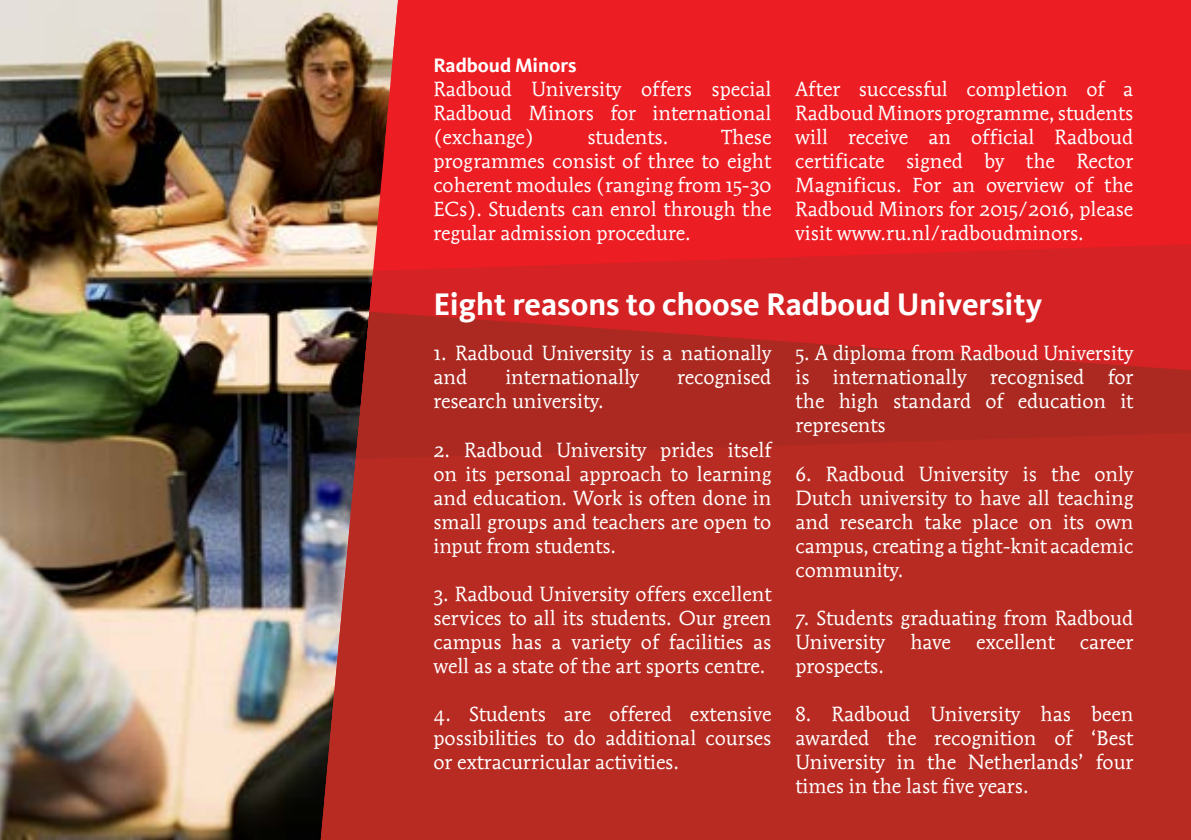
<style>
.page{position:relative;width:1191px;height:840px;background:#fff}
.page>*{position:absolute;margin:0;border:0;box-sizing:border-box;transform-origin:0 0}
.t1{font:700 32px "Kievit";color:#fff}
.t2{font:20px/24px "Mendoza Roman OSITCTT Book";color:#fff;text-align:justify}
.t3{font:700 20px "Kievit";color:#fff}
</style>
<div class="page">
<img style="left:0;top:0;width:321px;height:839px">
<svg style="left:321px;top:178px;width:870px;height:133px;background:#e0272b"></svg>
<div style="left:321px;top:311px;width:870px;height:528px;background:#b82b22"></div>
<svg style="left:369px;top:244px;width:822px;height:67px;background:#d92124"></svg>
<svg style="left:356px;top:311px;width:835px;height:148px;background:#b32721"></svg>
<svg style="left:321px;top:57px;width:870px;height:121px;background:#d02223"></svg>
<svg style="left:321px;top:0;width:870px;height:57px;background:#d75f58"></svg>
<div style="left:385px;top:74px;width:806px;height:68px;background:#ed1d24"></div>
<div style="left:393px;top:6px;width:798px;height:51px;background:#ed1d24"></div>
<div style="left:596px;top:57px;width:595px;height:19px;background:#ed1d24"></div>
<p class="t3" style="left:433px;top:54px;width:145px">Radboud Minors</p>
<p class="t2" style="left:433px;top:77px;width:339px">Radboud University offers special Radboud Minors for international (exchange)</p>
<p class="t2" style="left:433px;top:125px;width:339px;text-indent:288px">These programmes consist of three to eight coherent modules (ranging from 15-30<br>ECs). Students can enrol through the regular admission procedure.</p>
<p class="t2" style="left:587px;top:125px;width:82px">students.</p>
<p class="t2" style="left:795px;top:77px;width:339px">After successful completion of a Radboud Minors programme, students will receive an official Radboud certificate signed by the Rector Magnificus. For an overview of the Radboud Minors for 2015/2016, please visit www.ru.nl/radboudminors.</p>
<h1 class="t1" style="left:433px;top:286px;width:610px">Eight reasons to choose Radboud University</h1>
<p class="t2" style="left:433px;top:341px;width:339px">1. Radboud University is a nationally and</p>
<p class="t2" style="left:505px;top:365px;width:135px">internationally</p>
<p class="t2" style="left:677px;top:365px;width:96px">recognised</p>
<p class="t2" style="left:433px;top:389px;width:172px">research university.</p>
<p class="t2" style="left:433px;top:437px;width:339px">2. Radboud University prides itself on its personal approach to learning and education. Work is often done in small groups and teachers are open to input from students.</p>
<p class="t2" style="left:433px;top:581px;width:339px">3. Radboud University offers excellent services to all its students. Our green campus has a variety of facilities as well as a state of the art sports centre.</p>
<p class="t2" style="left:433px;top:701px;width:339px">4. Students are offered extensive possibilities to do additional courses or extracurricular activities.</p>
<p class="t2" style="left:795px;top:341px;width:339px">5. A diploma from Radboud University is internationally recognised for the high standard of education it represents</p>
<p class="t2" style="left:795px;top:461px;width:339px">6. Radboud University is the only Dutch university to have all teaching and research take place on its own campus, creating a tight-knit academic community.</p>
<p class="t2" style="left:795px;top:605px;width:339px">7. Students graduating from Radboud<br>University</p>
<p class="t2" style="left:910px;top:629px;width:42px">have</p>
<p class="t2" style="left:976px;top:629px;width:80px">excellent</p>
<p class="t2" style="left:1080px;top:629px;width:55px">career</p>
<p class="t2" style="left:795px;top:653px;width:90px">prospects.</p>
<p class="t2" style="left:795px;top:701px;width:339px">8. Radboud University has been awarded the recognition of ‘Best University in the Netherlands’ four times in the last five years.</p>
</div>
